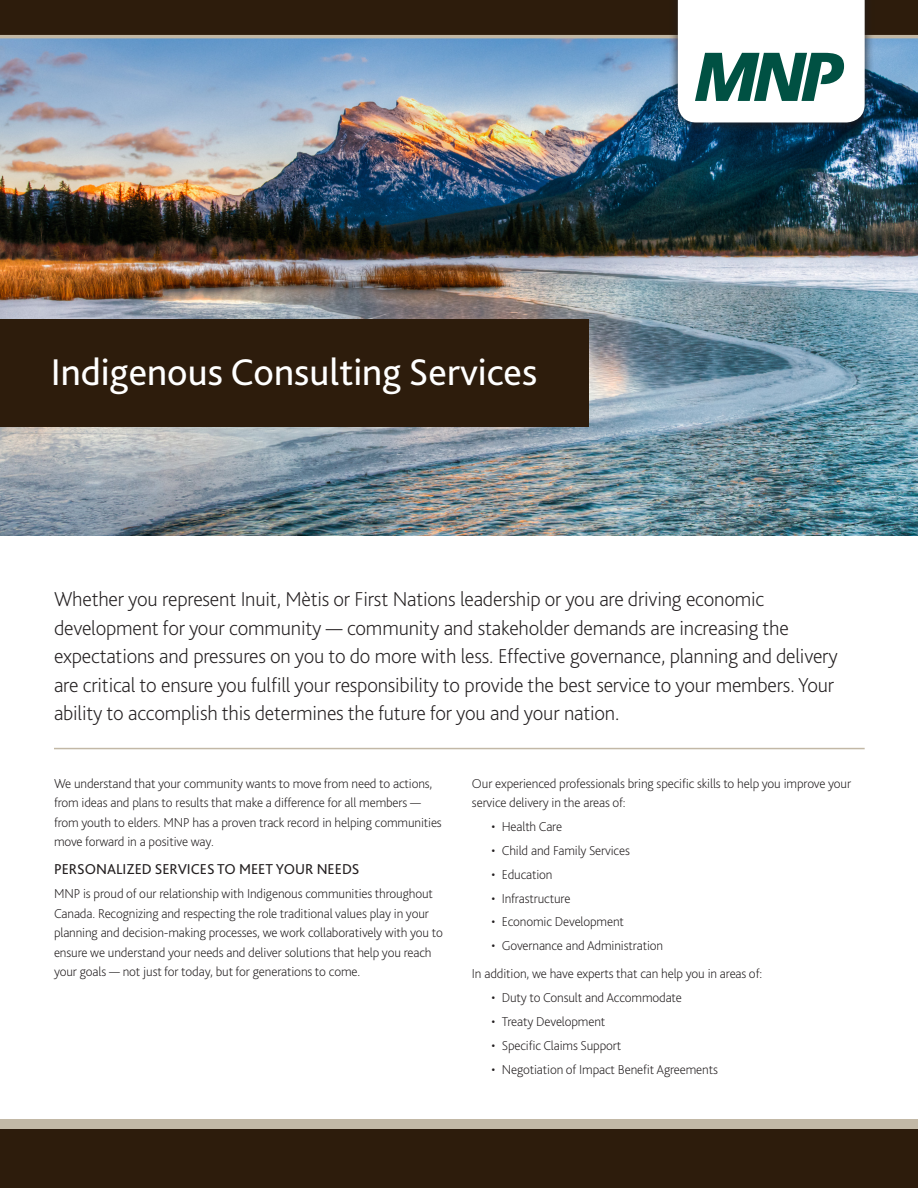
<style>
.page{position:relative;width:918px;height:1188px;background:#fff}
.page>*{position:absolute;margin:0;border:0;box-sizing:border-box;transform-origin:0 0}
.t1{font:39px "Bliss 2";color:#fff}
.t2{font:200 21px/28.5px "Bliss 2";letter-spacing:-.01em;color:#231f20}
.t3{font:15px "Bliss 2";color:#231f20}
.t4{font:200 13.5px/19.5px "Bliss 2";letter-spacing:-.01em;color:#231f20}
</style>
<div class="page">
<img style="left:0;top:122px;width:918px;height:414px">
<div style="left:668px;top:0;width:206px;height:134px;background:#231f20;opacity:.88"></div>
<svg style="left:0;top:0;width:918px;height:122px;background:#7f8f9b"></svg>
<div style="left:0;top:1119px;width:918px;height:20px;background:#c2b8a6"></div>
<div style="left:0;top:1129px;width:918px;height:59px;background:#2d1c0c"></div>
<hr style="left:54px;top:748px;width:811px;height:1px;background:#c2b8a6">
<div style="left:0;top:319px;width:589px;height:108px;background:#2d1c0c"></div>
<p class="t1" style="left:51px;top:347px;width:488px">Indigenous Consulting Services</p>
<p class="t2" style="left:54px;top:584px;width:785px">Whether you represent Inuit, Mètis or First Nations leadership or you are driving economic development for your community — community and stakeholder demands are increasing the expectations and pressures on you to do more with less. Effective governance, planning and delivery are critical to ensure you fulfill your responsibility to provide the best service to your members. Your ability to accomplish this determines the future for you and your nation.</p>
<p class="t4" style="left:54px;top:773px;width:389px">We understand that your community wants to move from need to actions, from ideas and plans to results that make a difference for all members — from youth to elders. MNP has a proven track record in helping communities move forward in a positive way.</p>
<p class="t3" style="left:54px;top:860px;width:307px">PERSONALIZED SERVICES TO MEET YOUR NEEDS</p>
<p class="t4" style="left:54px;top:884px;width:390px">MNP is proud of our relationship with Indigenous communities throughout Canada. Recognizing and respecting the role traditional values play in your planning and decision-making processes, we work collaboratively with you to ensure we understand your needs and deliver solutions that help you reach your goals — not just for today, but for generations to come.</p>
<p class="t4" style="left:472px;top:773px;width:381px">Our experienced professionals bring specific skills to help you improve your service delivery in the areas of:</p>
<p class="t4" style="left:491px;top:817px;width:72px">• Health Care</p>
<p class="t4" style="left:491px;top:840px;width:140px">• Child and Family Services</p>
<p class="t4" style="left:491px;top:864px;width:63px">• Education</p>
<p class="t4" style="left:491px;top:888px;width:81px">• Infrastructure</p>
<p class="t4" style="left:491px;top:912px;width:134px">• Economic Development</p>
<p class="t4" style="left:491px;top:936px;width:173px">• Governance and Administration</p>
<p class="t4" style="left:472px;top:964px;width:292px">In addition, we have experts that can help you in areas of:</p>
<p class="t4" style="left:491px;top:988px;width:192px">• Duty to Consult and Accommodate</p>
<p class="t4" style="left:491px;top:1011px;width:115px">• Treaty Development</p>
<p class="t4" style="left:491px;top:1035px;width:131px">• Specific Claims Support</p>
<p class="t4" style="left:491px;top:1059px;width:228px">• Negotiation of Impact Benefit Agreements</p>
</div>
